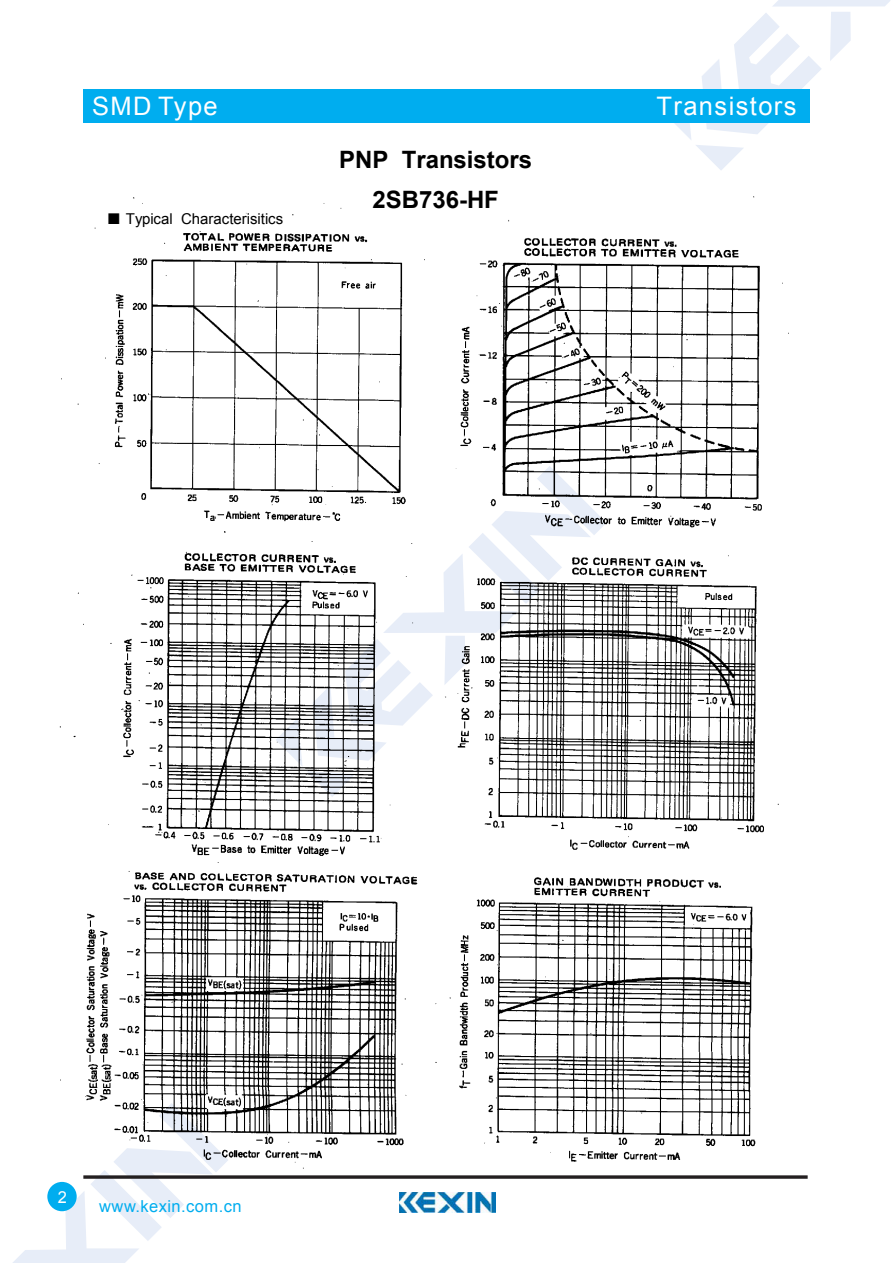
<style>
.page{position:relative;width:893px;height:1263px;background:#fff}
.page>*{position:absolute;margin:0;border:0;box-sizing:border-box;transform-origin:0 0}
.t1{font:25.5px "Arial";letter-spacing:.055em;color:#fff}
.t2{font:700 24px/39.3px "Arial";color:#000;text-align:center}
.t3{font:16.5px "Arial";letter-spacing:.025em;color:#00adef}
.t4{font:16.5px "Arial";color:#fff}
.t5{font:15px "Arial";color:#000}
.s1{font-family:"Sim Sun"}
</style>
<div class="page">
<svg style="left:674px;top:0;width:216px;height:170px"></svg>
<svg style="left:13px;top:1182px;width:171px;height:81px"></svg>
<div style="left:83px;top:89px;width:726px;height:34px;background:#00adef"></div>
<svg style="left:789px;top:1175px;width:19px;height:4px"></svg>
<div style="left:47px;top:1182px;width:30px;height:29px;background:#00adef;border-radius:50%"></div>
<img style="left:400px;top:1193px;width:95px;height:20px">
<img style="left:60px;top:197px;width:729px;height:989px">
<h1 class="t1" style="left:92px;top:89px;width:127px">SMD Type</h1>
<p class="t5" style="left:107px;top:209px;width:178px"><span class="s1">■</span> Typical Characterisitics</p>
<h2 class="t2" style="left:339px;top:141px;width:195px">PNP Transistors<br>2SB736-HF</h2>
<h1 class="t1" style="left:657px;top:89px;width:141px">Transistors</h1>
<p class="t4" style="left:58px;top:1186px;width:11px">2</p>
<p class="t3" style="left:99px;top:1196px;width:144px">www.kexin.com.cn</p>
</div>
